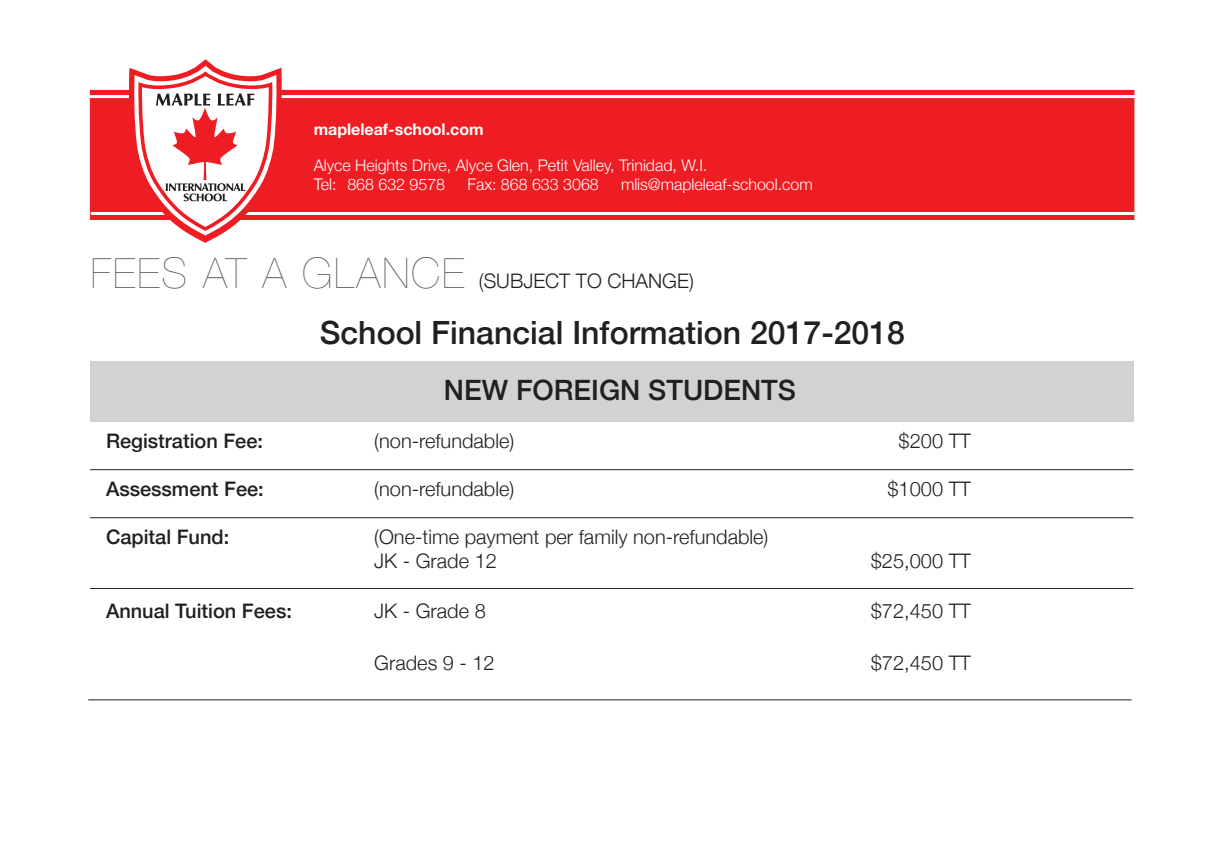
<style>
.page{position:relative;width:1224px;height:864px;background:#fff}
.page>*{position:absolute;margin:0;border:0;box-sizing:border-box;transform-origin:0 0}
.t1{font:200 42px "Helvetica Neue";letter-spacing:.05em;color:#57585a}
.t2{font:500 32px "Helvetica Neue";color:#231f20}
.t3{font:500 28px "Helvetica Neue";color:#231f20}
.t4{font:300 20px/24px "Helvetica Neue";color:#231f20}
.t5{font:500 20px "Helvetica Neue";color:#231f20}
.t6{font:300 16px/19.2px "Helvetica Neue";color:#fff}
.t7{font:700 16px "Helvetica Neue";color:#fff}
</style>
<div class="page">
<div style="left:90px;top:361px;width:1043px;height:60px;background:#d1d2d4"></div>
<div style="left:90px;top:90px;width:1044px;height:130px;background:#ee1d23"></div>
<hr style="left:90px;top:95px;width:1045px;height:3px;background:#fff">
<hr style="left:91px;top:212px;width:1044px;height:3px;background:#fff">
<svg style="left:129px;top:59px;width:153px;height:184px"></svg>
<hr style="left:90px;top:469px;width:1043px;height:1px;background:#231f20">
<hr style="left:90px;top:517px;width:1043px;height:1px;background:#231f20">
<hr style="left:90px;top:588px;width:1043px;height:1px;background:#231f20">
<hr style="left:88px;top:699px;width:1044px;height:1px;background:#231f20">
<p class="t7" style="left:314px;top:117px;width:171px">mapleleaf-school.com</p>
<p class="t6" style="left:314px;top:154px;width:395px">Alyce Heights Drive, Alyce Glen, Petit Valley, Trinidad, W.I.<br>Tel: 868 632 9578</p>
<p class="t6" style="left:467px;top:174px;width:133px">Fax: 868 633 3068</p>
<p class="t6" style="left:621px;top:174px;width:193px">mlis@mapleleaf-school.com</p>
<h1 class="t1" style="left:91px;top:240px;width:375px">FEES AT A GLANCE</h1>
<p class="t4" style="left:479px;top:267px;width:216px">(SUBJECT TO CHANGE)</p>
<h2 class="t2" style="left:320px;top:306px;width:587px">School Financial Information 2017-2018</h2>
<h3 class="t3" style="left:444px;top:367px;width:354px">NEW FOREIGN STUDENTS</h3>
<p class="t5" style="left:106px;top:424px;width:159px">Registration Fee:</p>
<p class="t4" style="left:374px;top:427px;width:142px">(non-refundable)</p>
<p class="t4" style="left:899px;top:427px;width:74px">$200 TT</p>
<p class="t5" style="left:106px;top:472px;width:159px">Assessment Fee:</p>
<p class="t4" style="left:374px;top:475px;width:142px">(non-refundable)</p>
<p class="t4" style="left:888px;top:475px;width:85px">$1000 TT</p>
<p class="t5" style="left:106px;top:520px;width:125px">Capital Fund:</p>
<p class="t4" style="left:374px;top:523px;width:396px">(One-time payment per family non-refundable)<br>JK - Grade 12</p>
<p class="t4" style="left:871px;top:547px;width:102px">$25,000 TT</p>
<p class="t5" style="left:106px;top:594px;width:188px">Annual Tuition Fees:</p>
<p class="t4" style="left:374px;top:597px;width:113px">JK - Grade 8</p>
<p class="t4" style="left:871px;top:597px;width:102px">$72,450 TT</p>
<p class="t4" style="left:374px;top:649px;width:122px">Grades 9 - 12</p>
<p class="t4" style="left:871px;top:649px;width:102px">$72,450 TT</p>
</div>
